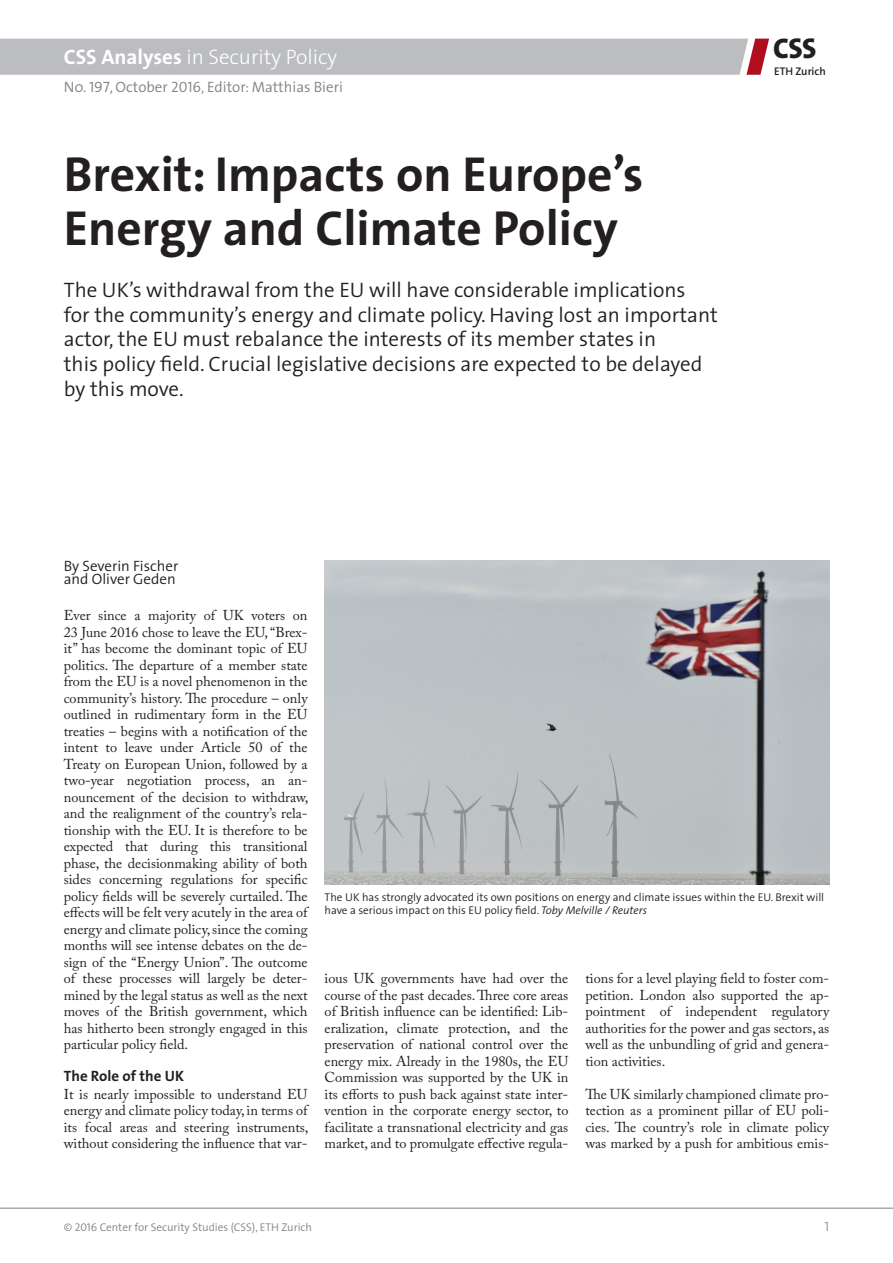
<style>
.page{position:relative;width:893px;height:1263px;background:#fff}
.page>*{position:absolute;margin:0;border:0;box-sizing:border-box;transform-origin:0 0}
.t1{font:700 49.5px/54px "The Sans";color:#231f20}
.t2{font:800 28.65px "The Sans";color:#231f20}
.t3{font:300 21px/24.8px "The Sans";color:#231f20}
.t4{font:300 21px "The Sans";color:#fff}
.t5{font:300 15px "The Sans";color:#808285}
.t6{font:300 15px/13.8px "The Sans";color:#231f20}
.t7{font:700 15px "The Sans";color:#231f20}
.t8{font:14.25px/16.5px "Adobe Caslon Pro";color:#231f20;text-align:justify}
.t9{font:13.5px "The Sans Light Caps";color:#808285}
.t10{font:300 11.25px/13.2px "The Sans";color:#231f20}
.t11{font:300 11.25px "The Sans";color:#808285}
.t12{font:600 11.1px "The Sans";color:#231f20}
.s1{font-weight:700}
.s2{font-family:"The Sans Semi Light Caps";font-weight:400}
.s3{font-style:italic}
</style>
<div class="page">
<hr style="left:0;top:1208px;width:893px;height:1px;background:#808285">
<div style="left:0;top:39px;width:769px;height:36px;background:#bcbdc0"></div>
<img style="left:325px;top:561px;width:504px;height:323px">
<h3 class="t4" style="left:64px;top:40px;width:275px"><span class="s1">CSS Analyses</span> in Security Policy</h3>
<p class="t5" style="left:64px;top:74px;width:281px">N0. <span class="s2">197</span>, October <span class="s2">2016</span>, Editor: Matthias Bieri</p>
<h1 class="t1" style="left:64px;top:146px;width:581px">Brexit: Impacts on Europe’s<br>Energy and Climate Policy</h1>
<p class="t3" style="left:64px;top:277px;width:656px">The UK’s withdrawal from the EU will have considerable implications<br>for the community’s energy and climate policy. Having lost an important actor, the EU must rebalance the interests of its member states in<br>this policy field. Crucial legislative decisions are expected to be delayed by this move.</p>
<h2 class="t2" style="left:773px;top:24px;width:45px">CSS</h2>
<p class="t12" style="left:774px;top:62px;width:53px">ETH Zurich</p>
<p class="t6" style="left:64px;top:558px;width:116px">By Severin Fischer and Oliver Geden</p>
<p class="t8" style="left:64px;top:607px;width:246px">Ever since a majority of UK voters on 23 June 2016 chose to leave the EU, “Brex&shy;it” has become the dominant topic of EU politics. The departure of a member state from the EU is a novel phenomenon in the community’s history. The procedure – only outlined in rudimentary form in the EU treaties – begins with a notification of the intent to leave under Article 50 of the Treaty on European Union, followed by a two-year negotiation process, an an&shy;nouncement of the decision to withdraw, and the realignment of the country’s rela&shy;tionship with the EU. It is therefore to be expected that during this transitional phase, the decisionmaking ability of both sides concerning regulations for specific policy fields will be severely curtailed. The effects will be felt very acutely in the area of energy and climate policy, since the coming months will see intense debates on the de&shy;sign of the “Energy Union”. The outcome of these processes will largely be deter&shy;mined by the legal status as well as the next moves of the British government, which has hitherto been strongly engaged in this particular policy field.</p>
<p class="t7" style="left:64px;top:1063px;width:122px">The Role of the UK</p>
<p class="t8" style="left:64px;top:1085px;width:246px">It is nearly impossible to understand EU energy and climate policy today, in terms of its focal areas and steering instruments, without considering the influence that var-</p>
<p class="t10" style="left:325px;top:890px;width:501px">The UK has strongly advocated its own positions on energy and climate issues within the EU. Brexit will have a serious impact on this EU policy field. <span class="s3">Toby Melville / Reuters</span></p>
<p class="t8" style="left:325px;top:970px;width:245px">ious UK governments have had over the course of the past decades. Three core areas of British influence can be identified: Lib&shy;eralization, climate protection, and the preservation of national control over the energy mix. Already in the 1980s, the EU Commission was supported by the UK in its efforts to push back against state inter&shy;vention in the corporate energy sector, to facilitate a transnational electricity and gas market, and to promulgate effective regula-</p>
<p class="t8" style="left:585px;top:970px;width:245px">tions for a level playing field to foster com&shy;petition. London also supported the ap&shy;pointment of independent regulatory authorities for the power and gas sectors, as well as the unbundling of grid and genera&shy;tion activities.</p>
<p class="t8" style="left:585px;top:1085px;width:245px">The UK similarly championed climate pro&shy;tection as a prominent pillar of EU poli&shy;cies. The country’s role in climate policy was marked by a push for ambitious emis-</p>
<p class="t11" style="left:64px;top:1217px;width:250px">© <span class="s2">2016</span> Center for Security Studies (CSS), ETH Zurich</p>
<p class="t9" style="left:824px;top:1215px;width:6px">1</p>
</div>
